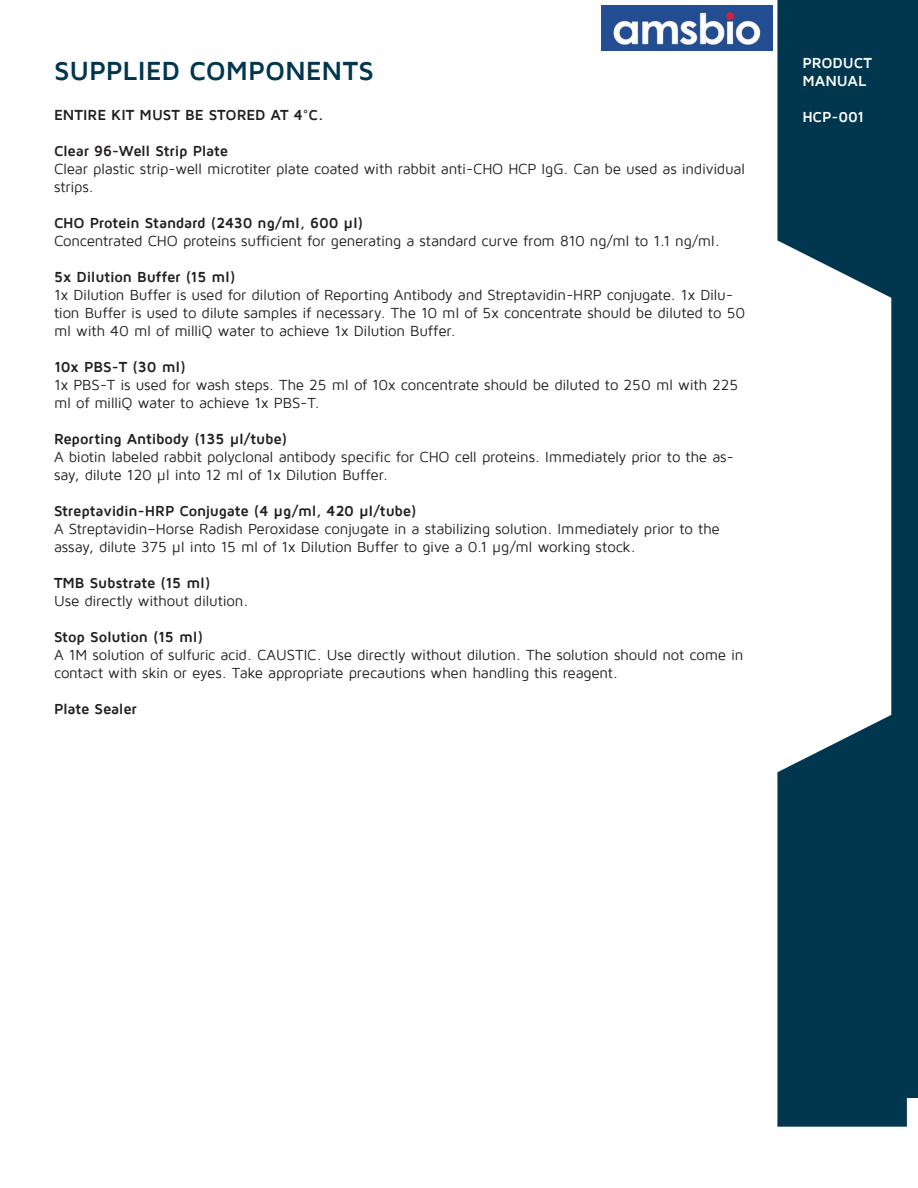
<style>
.page{position:relative;width:918px;height:1188px;background:#fff}
.page>*{position:absolute;margin:0;border:0;box-sizing:border-box;transform-origin:0 0}
.Headers{font:700 27px "Maven Pro";letter-spacing:-.005em;color:#01364f}
.t1{font:15px/18px "Maven Pro";letter-spacing:-.015em;color:#231f20}
.t2{font:700 15px "Maven Pro";letter-spacing:-.015em;color:#231f20}
.t3{font:700 15px/18px "Maven Pro";letter-spacing:-.01em;color:#fff}
</style>
<div class="page">
<svg style="left:777px;top:0;width:136px;height:1127px;fill:#01364f"></svg>
<div style="left:913px;top:0;width:5px;height:1098px;background:#01364f"></div>
<div style="left:779px;top:856px;width:139px;height:242px;background:#01364f"></div>
<img style="left:601px;top:5px;width:172px;height:46px">
<p class="Headers" style="left:54px;top:57px;width:322px">SUPPLIED COMPONENTS</p>
<p class="t2" style="left:54px;top:107px;width:271px">ENTIRE KIT MUST BE STORED AT 4°C.</p>
<p class="t2" style="left:54px;top:143px;width:176px">Clear 96-Well Strip Plate</p>
<p class="t1" style="left:54px;top:160px;width:693px">Clear plastic strip-well microtiter plate coated with rabbit anti-CHO HCP IgG. Can be used as individual strips.</p>
<p class="t2" style="left:54px;top:215px;width:311px">CHO Protein Standard (2430 ng/ml, 600 μl)</p>
<p class="t1" style="left:54px;top:232px;width:667px">Concentrated CHO proteins sufficient for generating a standard curve from 810 ng/ml to 1.1 ng/ml.</p>
<p class="t2" style="left:54px;top:269px;width:183px">5x Dilution Buffer (15 ml)</p>
<p class="t1" style="left:54px;top:286px;width:693px">1x Dilution Buffer is used for dilution of Reporting Antibody and Streptavidin-HRP conjugate. 1x Dilu&shy;tion Buffer is used to dilute samples if necessary. The 10 ml of 5x concentrate should be diluted to 50 ml with 40 ml of milliQ water to achieve 1x Dilution Buffer.</p>
<p class="t2" style="left:54px;top:359px;width:133px">10x PBS-T (30 ml)</p>
<p class="t1" style="left:54px;top:376px;width:686px">1x PBS-T is used for wash steps. The 25 ml of 10x concentrate should be diluted to 250 ml with 225 ml of milliQ water to achieve 1x PBS-T.</p>
<p class="t2" style="left:54px;top:431px;width:235px">Reporting Antibody (135 μl/tube)</p>
<p class="t1" style="left:54px;top:448px;width:681px">A biotin labeled rabbit polyclonal antibody specific for CHO cell proteins. Immediately prior to the as&shy;say, dilute 120 μl into 12 ml of 1x Dilution Buffer.</p>
<p class="t2" style="left:54px;top:503px;width:364px">Streptavidin-HRP Conjugate (4 μg/ml, 420 μl/tube)</p>
<p class="t1" style="left:54px;top:520px;width:667px">A Streptavidin–Horse Radish Peroxidase conjugate in a stabilizing solution. Immediately prior to the assay, dilute 375 μl into 15 ml of 1x Dilution Buffer to give a 0.1 μg/ml working stock.</p>
<p class="t2" style="left:54px;top:575px;width:158px">TMB Substrate (15 ml)</p>
<p class="t1" style="left:54px;top:592px;width:196px">Use directly without dilution.</p>
<p class="t2" style="left:54px;top:629px;width:151px">Stop Solution (15 ml)</p>
<p class="t1" style="left:54px;top:646px;width:691px">A 1M solution of sulfuric acid. CAUSTIC. Use directly without dilution. The solution should not come in contact with skin or eyes. Take appropriate precautions when handling this reagent.</p>
<p class="t2" style="left:54px;top:701px;width:85px">Plate Sealer</p>
<p class="t3" style="left:802px;top:55px;width:71px">PRODUCT<br>MANUAL</p>
<p class="t3" style="left:802px;top:109px;width:64px">HCP-001</p>
</div>
